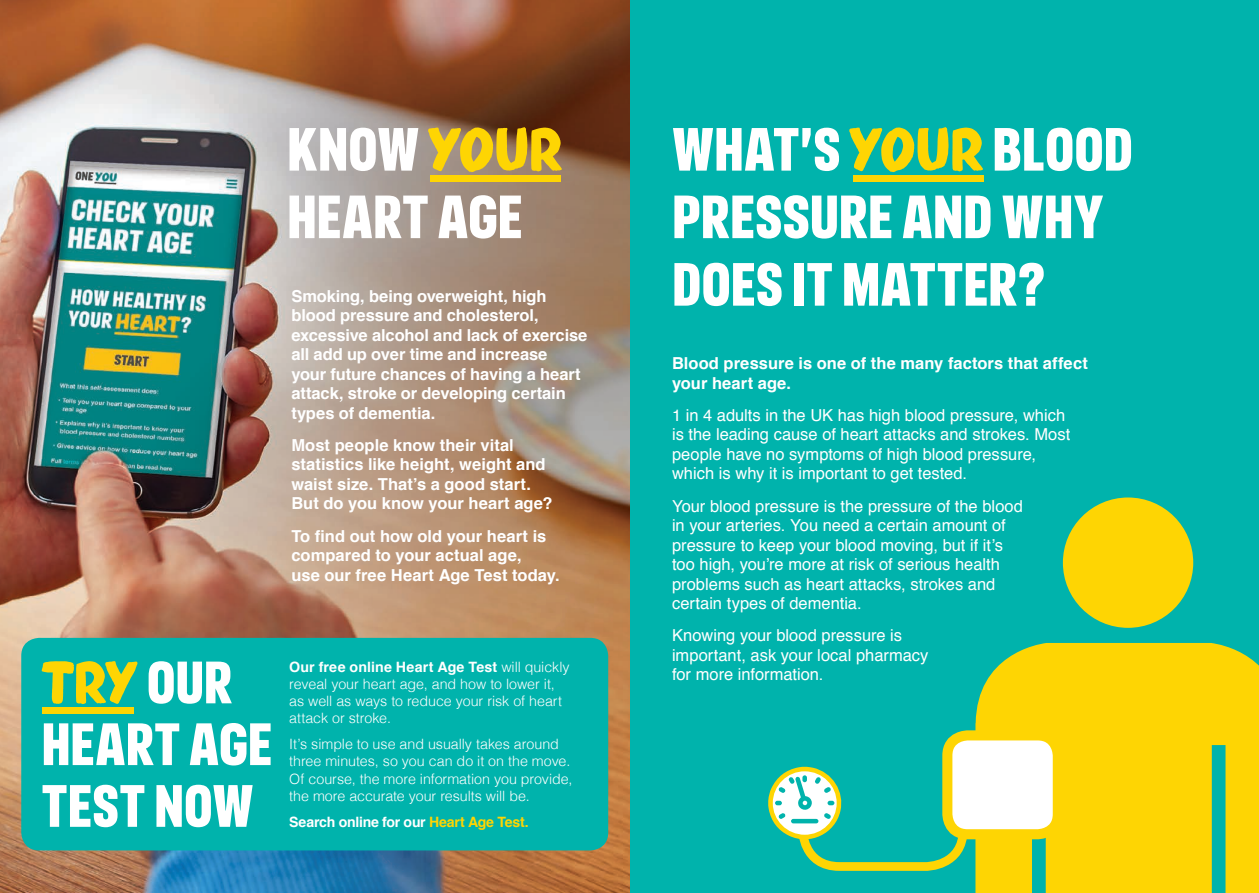
<style>
.page{position:relative;width:1259px;height:893px;background:#fff}
.page>*{position:absolute;margin:0;border:0;box-sizing:border-box;transform-origin:0 0}
.t1{font:700 52.5px/67.5px "ONEYOUSANS";color:#fff}
.t2{font:700 51.45px/61.8px "ONEYOUSANS";color:#fff}
.t3{font:700 51.45px "ONEYOUSCRIPT";color:#fed503}
.t4{font:16.5px/19.5px "Helvetica";color:#fff}
.t5{font:700 16.5px/19.5px "Helvetica";color:#fff}
.t6{font:300 14.25px/17.2px "Helvetica";color:#fff}
.t7{font:700 14.25px "Helvetica";letter-spacing:-.015em;color:#fff}
.s1{font-family:"ONEYOUSCRIPT";color:#fed503}
.s2{font-family:"ONEYOUSANS";color:#fff}
.s3{font-weight:700}
.s4{color:#fed503}
</style>
<div class="page">
<div style="left:629px;top:0;width:630px;height:893px;background:#00b3ac"></div>
<img style="left:0;top:0;width:629px;height:893px">
<div style="left:21px;top:638px;width:587px;height:212px;background:#00b3ac;border-radius:18px"></div>
<div style="left:430px;top:175px;width:131px;height:6px;background:#fed503"></div>
<div style="left:43px;top:708px;width:91px;height:6px;background:#fed503"></div>
<svg style="left:975px;top:497px;width:284px;height:396px;fill:#fed503"></svg>
<div style="left:947px;top:735px;width:110px;height:99px;background:#fff;border-radius:20px"></div>
<div style="left:942px;top:730px;width:121px;height:109px;border:10px solid #fed503;border-radius:20px"></div>
<svg style="left:768px;top:767px;width:204px;height:104px"></svg>
<div style="left:853px;top:175px;width:130px;height:6px;background:#fed503"></div>
<h1 class="t1" style="left:287px;top:119px;width:277px">KNOW <span class="s1">YOUR<br></span>HEART AGE</h1>
<p class="t5" style="left:291px;top:286px;width:297px">Smoking, being overweight, high blood pressure and cholesterol, excessive alcohol and lack of exercise all add up over time and increase<br>your future chances of having a heart attack, stroke or developing certain types of dementia.</p>
<p class="t5" style="left:291px;top:435px;width:263px">Most people know their vital statistics like height, weight and waist size. That’s a good start.<br>But do you know your heart age?</p>
<p class="t5" style="left:291px;top:526px;width:270px">To find out how old your heart is compared to your actual age,<br>use our free Heart Age Test today.</p>
<h2 class="t3" style="left:41px;top:654px;width:192px">TRY <span class="s2">OUR</span></h2>
<h2 class="t2" style="left:41px;top:717px;width:232px">HEART AGE<br>TEST NOW</h2>
<p class="t6" style="left:289px;top:657px;width:282px"><span class="s3">Our free online Heart Age Test</span> will quickly reveal your heart age, and how to lower it, as well as ways to reduce your risk of heart attack or stroke.</p>
<p class="t6" style="left:289px;top:734px;width:285px">It’s simple to use and usually takes around three minutes, so you can do it on the move.<br>Of course, the more information you provide, the more accurate your results will be.</p>
<p class="t7" style="left:289px;top:810px;width:241px">Search online for our <span class="s4">Heart Age Test.</span></p>
<h1 class="t1" style="left:672px;top:119px;width:463px">WHAT’S <span class="s1">YOUR</span> BLOOD<br>PRESSURE AND WHY<br>DOES IT MATTER?</h1>
<p class="t5" style="left:672px;top:354px;width:417px">Blood pressure is one of the many factors that affect your heart age.</p>
<p class="t4" style="left:672px;top:406px;width:400px">1 in 4 adults in the UK has high blood pressure, which is the leading cause of heart attacks and strokes. Most people have no symptoms of high blood pressure, which is why it is important to get tested.</p>
<p class="t4" style="left:672px;top:496px;width:352px">Your blood pressure is the pressure of the blood in your arteries. You need a certain amount of pressure to keep your blood moving, but if it’s too high, you’re more at risk of serious health problems such as heart attacks, strokes and certain types of dementia.</p>
<p class="t4" style="left:672px;top:626px;width:258px">Knowing your blood pressure is important, ask your local pharmacy for more information.</p>
</div>
